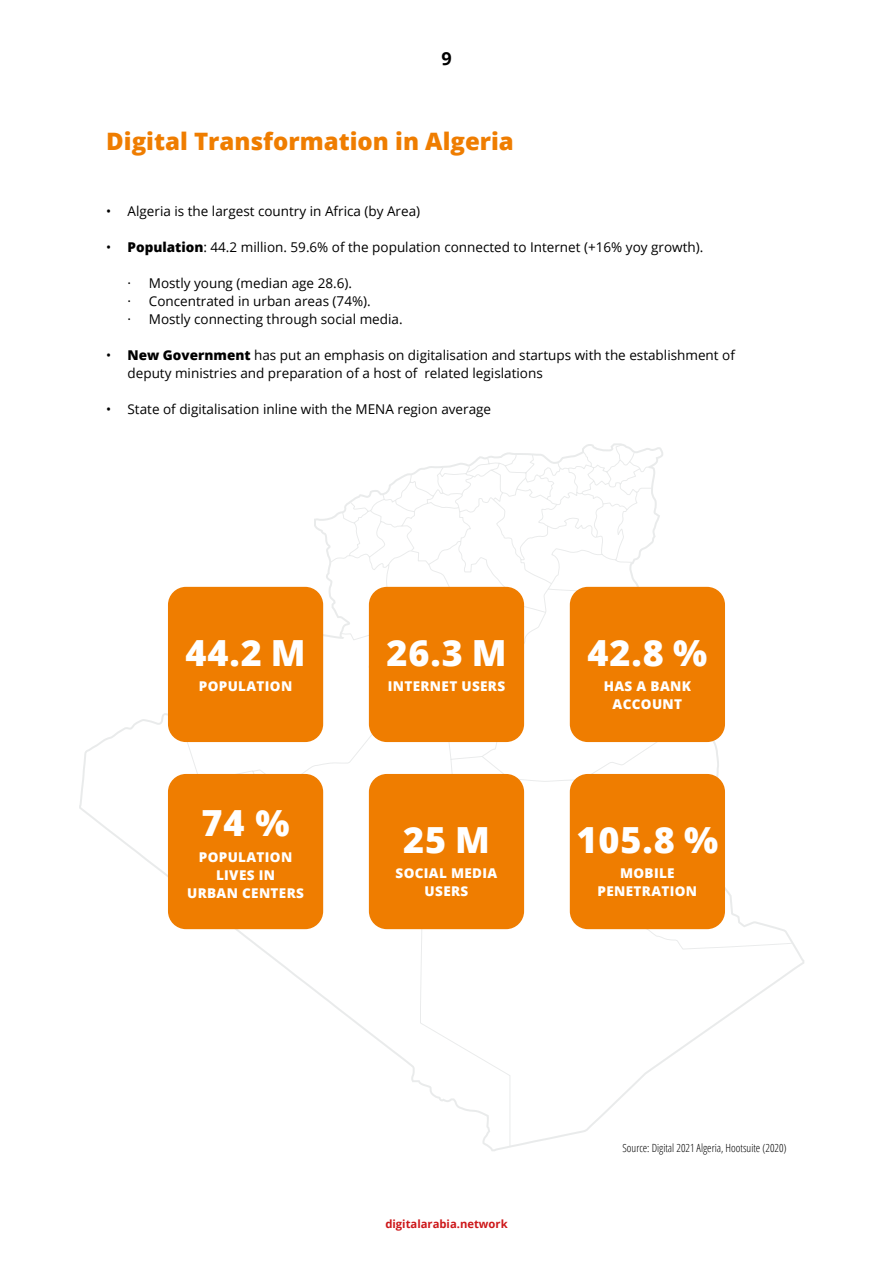
<style>
.page{position:relative;width:893px;height:1263px;background:#fff}
.page>*{position:absolute;margin:0;border:0;box-sizing:border-box;transform-origin:0 0}
.t1{font:800 36px "Open Sans";letter-spacing:.025em;color:#fff}
.t2{font:800 24px "Open Sans";color:#ef7d00}
.t3{font:700 18px "Open Sans";color:#000}
.t4{font:13.5px/18px "Open Sans";color:#000}
.t5{font:800 13.5px/18px "Open Sans";letter-spacing:.025em;color:#fff;text-align:center}
.t6{font:300 condensed 11.25px "Open Sans";color:#000}
.t7{font:700 11.25px "Open Sans";color:#cd1719}
.s1{font-weight:800}
</style>
<div class="page">
<svg style="left:178px;top:445px;width:614px;height:701px"></svg>
<div style="left:168px;top:587px;width:155px;height:155px;background:#ef7d00;border-radius:18px"></div>
<div style="left:570px;top:587px;width:155px;height:155px;background:#ef7d00;border-radius:18px"></div>
<div style="left:369px;top:587px;width:155px;height:155px;background:#ef7d00;border-radius:18px"></div>
<div style="left:168px;top:774px;width:155px;height:155px;background:#ef7d00;border-radius:18px"></div>
<div style="left:570px;top:774px;width:155px;height:155px;background:#ef7d00;border-radius:18px"></div>
<div style="left:369px;top:774px;width:155px;height:155px;background:#ef7d00;border-radius:18px"></div>
<h3 class="t3" style="left:441px;top:46px;width:12px">9</h3>
<h2 class="t2" style="left:106px;top:123px;width:409px">Digital Transformation in Algeria</h2>
<p class="t4" style="left:106px;top:202px;width:315px">• Algeria is the largest country in Africa (by Area)</p>
<p class="t4" style="left:106px;top:238px;width:599px">• <span class="s1">Population</span>: 44.2 million. 59.6% of the population connected to Internet (+16% yoy growth).</p>
<p class="t4" style="left:128px;top:274px;width:277px">· Mostly young (median age 28.6).<br>· Concentrated in urban areas (74%).<br>· Mostly connecting through social media.</p>
<p class="t4" style="left:128px;top:346px;width:609px;text-indent:-21px">• <span class="s1">New Government</span> has put an emphasis on digitalisation and startups with the establishment of deputy ministries and preparation of a host of related legislations</p>
<p class="t4" style="left:106px;top:400px;width:386px">• State of digitalisation inline with the MENA region average</p>
<h1 class="t1" style="left:185px;top:626px;width:122px">44.2 M</h1>
<p class="t5" style="left:199px;top:677px;width:95px">POPULATION</p>
<h1 class="t1" style="left:201px;top:796px;width:90px">74 %</h1>
<p class="t5" style="left:187px;top:847px;width:118px">POPULATION<br>LIVES IN<br>URBAN CENTERS</p>
<h1 class="t1" style="left:386px;top:626px;width:122px">26.3 M</h1>
<p class="t5" style="left:388px;top:677px;width:119px">INTERNET USERS</p>
<h1 class="t1" style="left:403px;top:813px;width:88px">25 M</h1>
<p class="t5" style="left:396px;top:864px;width:103px">SOCIAL MEDIA<br>USERS</p>
<h1 class="t1" style="left:588px;top:626px;width:121px">42.8 %</h1>
<p class="t5" style="left:604px;top:677px;width:89px">HAS A BANK<br>ACCOUNT</p>
<h1 class="t1" style="left:577px;top:813px;width:143px">105.8 %</h1>
<p class="t5" style="left:598px;top:864px;width:101px">MOBILE<br>PENETRATION</p>
<p class="t7" style="left:385px;top:1216px;width:124px">digitalarabia.network</p>
<p class="t6" style="left:622px;top:1140px;width:166px">Source: Digital 2021 Algeria, Hootsuite (2020)</p>
</div>
